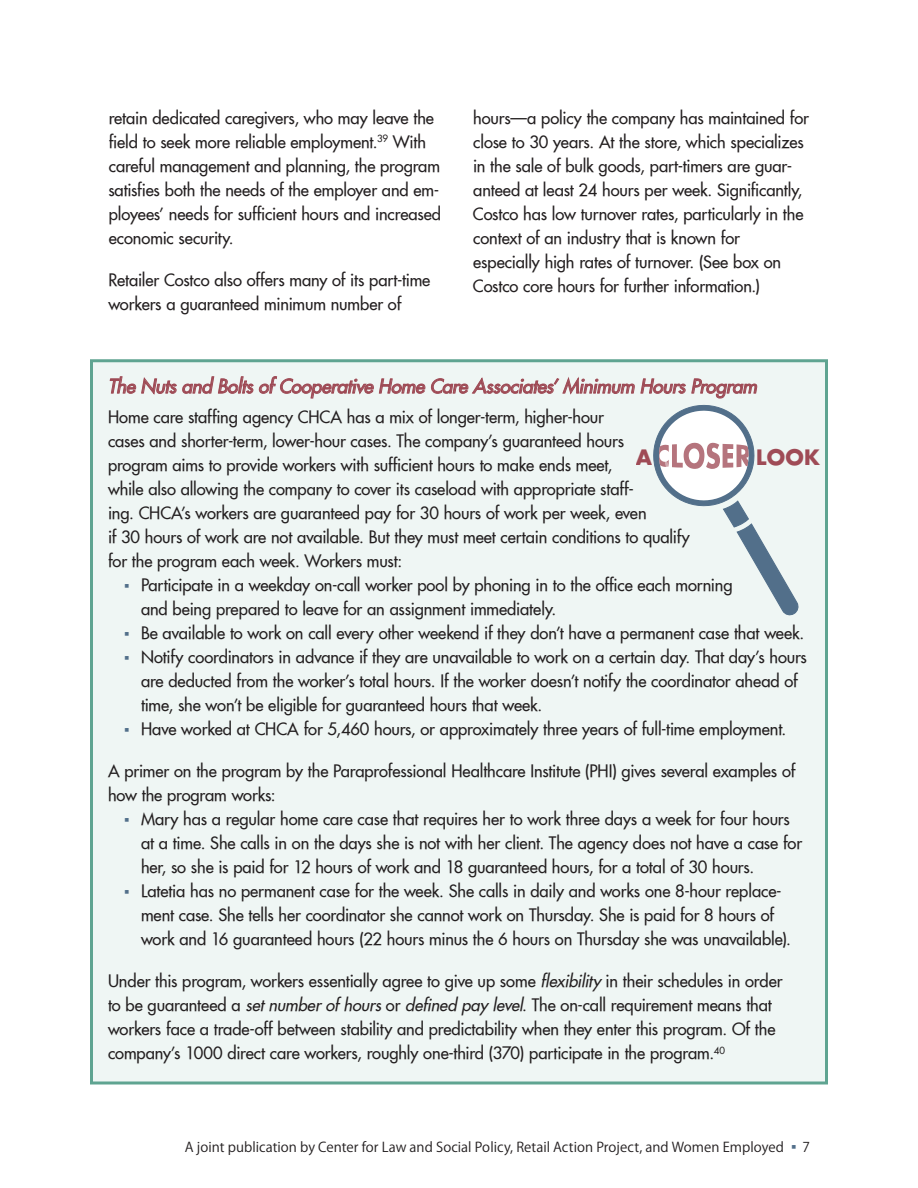
<style>
.page{position:relative;width:918px;height:1188px;background:#fff}
.page>*{position:absolute;margin:0;border:0;box-sizing:border-box;transform-origin:0 0}
.case_study_head{font:italic 18.75px "Futura Extended";color:#9e4a55}
.body{font:16.5px/24px "Futura Extended";letter-spacing:-.005em;color:#231f20}
.bullets{font:16.5px/24px "Futura Extended";letter-spacing:-.005em;color:#231f20}
.t1{font:13.5px "Koz Go Pr 6 N";letter-spacing:.005em;color:#231f20}
.s1{font-family:"Koz Go Pr 6 N";font-weight:300;font-size:13.5px;color:#526f8a}
.s2{font-style:italic}
.s3{font-weight:300;color:#526f8a}
</style>
<div class="page">
<div style="left:90px;top:359px;width:738px;height:725px;background:#eff6f4;border:3px solid #5fa491"></div>
<svg style="left:110px;top:377px;width:26px;height:16px"></svg>
<svg style="left:142px;top:378px;width:34px;height:16px"></svg>
<svg style="left:183px;top:377px;width:70px;height:16px"></svg>
<svg style="left:259px;top:376px;width:114px;height:22px"></svg>
<svg style="left:379px;top:379px;width:46px;height:14px"></svg>
<svg style="left:431px;top:378px;width:204px;height:16px"></svg>
<svg style="left:641px;top:379px;width:158px;height:237px"></svg>
<p class="body" style="left:108px;top:105px;width:334px">retain dedicated caregivers, who may leave the field to seek more reliable employment.<sup>39</sup> With careful management and planning, the program satisfies both the needs of the employer and em&shy;ployees’ needs for sufficient hours and increased economic security.</p>
<p class="body" style="left:108px;top:267px;width:323px">Retailer Costco also offers many of its part-time workers a guaranteed minimum number of</p>
<p class="body" style="left:473px;top:105px;width:338px">hours—a policy the company has maintained for close to 30 years. At the store, which specializes in the sale of bulk goods, part-timers are guar&shy;anteed at least 24 hours per week. Significantly, Costco has low turnover rates, particularly in the context of an industry that is known for especially high rates of turnover. (See box on Costco core hours for further information.)</p>
<p class="case_study_head" style="left:108px;top:374px;width:655px">The Nuts and Bolts of Cooperative Home Care Associates’ Minimum Hours Program</p>
<p class="body" style="left:108px;top:405px;width:583px">Home care staffing agency CHCA has a mix of longer-term, higher-hour<br>cases and shorter-term, lower-hour cases. The company’s guaranteed hours<br>program aims to provide workers with sufficient hours to make ends meet,<br>while also allowing the company to cover its caseload with appropriate staff-<br>ing. CHCA’s workers are guaranteed pay for 30 hours of work per week, even<br>if 30 hours of work are not available. But they must meet certain conditions to qualify for the program each week. Workers must:</p>
<p class="bullets" style="left:141px;top:573px;width:593px;text-indent:-21px"><span class="s1">▪</span> Participate in a weekday on-call worker pool by phoning in to the office each morning and being prepared to leave for an assignment immediately.</p>
<p class="bullets" style="left:120px;top:621px;width:686px"><span class="s1">▪</span> Be available to work on call every other weekend if they don’t have a permanent case that week.</p>
<p class="bullets" style="left:141px;top:645px;width:667px;text-indent:-21px"><span class="s1">▪</span> Notify coordinators in advance if they are unavailable to work on a certain day. That day’s hours are deducted from the worker’s total hours. If the worker doesn’t notify the coordinator ahead of time, she won’t be eligible for guaranteed hours that week.</p>
<p class="bullets" style="left:120px;top:717px;width:668px"><span class="s1">▪</span> Have worked at CHCA for 5,460 hours, or approximately three years of full-time employment.</p>
<p class="body" style="left:108px;top:759px;width:689px">A primer on the program by the Paraprofessional Healthcare Institute (PHI) gives several examples of how the program works:</p>
<p class="bullets" style="left:141px;top:807px;width:663px;text-indent:-21px"><span class="s1">▪</span> Mary has a regular home care case that requires her to work three days a week for four hours at a time. She calls in on the days she is not with her client. The agency does not have a case for her, so she is paid for 12 hours of work and 18 guaranteed hours, for a total of 30 hours.</p>
<p class="bullets" style="left:141px;top:879px;width:652px;text-indent:-21px"><span class="s1">▪</span> Latetia has no permanent case for the week. She calls in daily and works one 8-hour replace&shy;ment case. She tells her coordinator she cannot work on Thursday. She is paid for 8 hours of work and 16 guaranteed hours (22 hours minus the 6 hours on Thursday she was unavailable).</p>
<p class="body" style="left:108px;top:969px;width:676px">Under this program, workers essentially agree to give up some <span class="s2">flexibility</span> in their schedules in order to be guaranteed a <span class="s2">set number of hours</span> or <span class="s2">defined pay level</span>. The on-call requirement means that workers face a trade-off between stability and predictability when they enter this program. Of the company’s 1000 direct care workers, roughly one-third (370) participate in the program.<sup>40</sup></p>
<p class="t1" style="left:185px;top:1139px;width:627px">A joint publication by Center for Law and Social Policy, Retail Action Project, and Women Employed <span class="s3">▪</span> 7</p>
</div>
